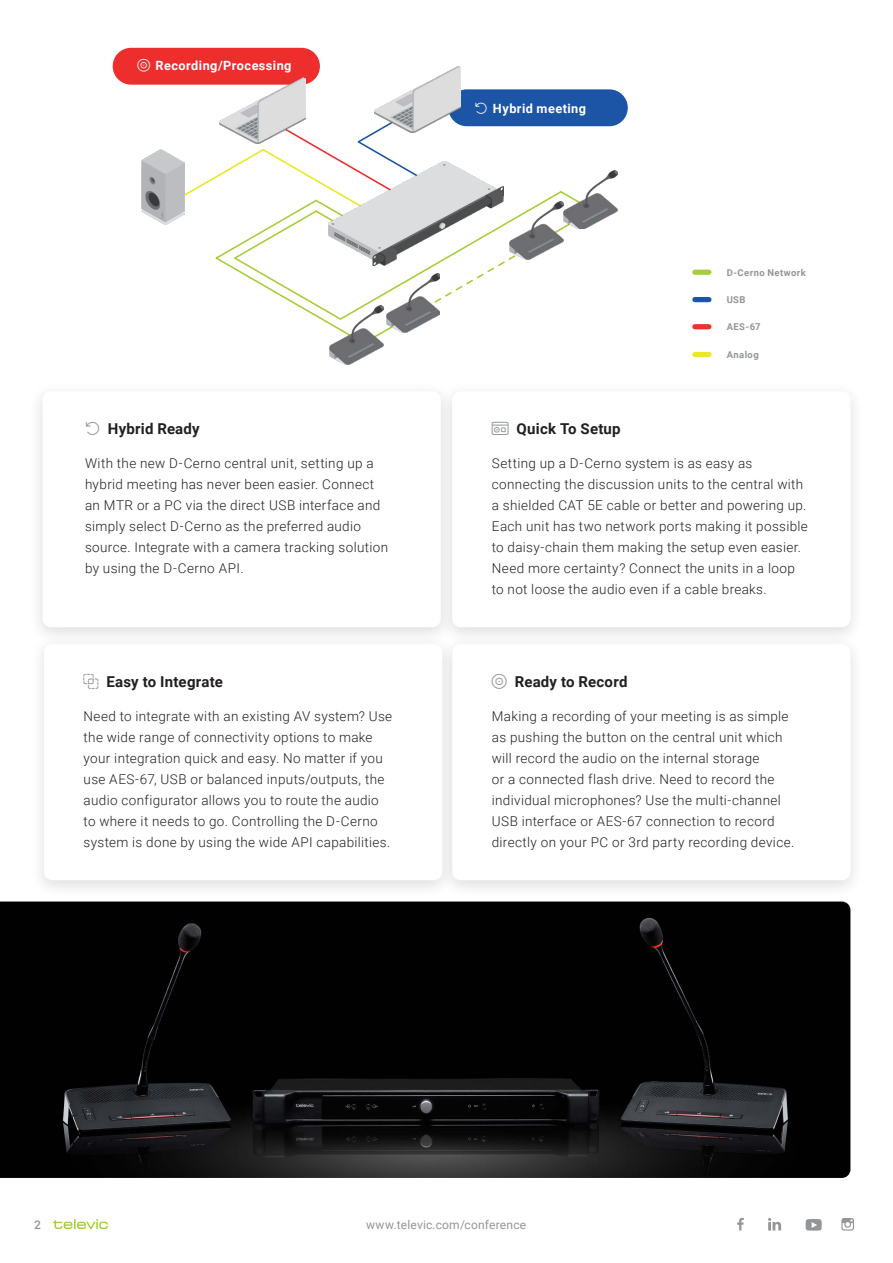
<style>
.page{position:relative;width:893px;height:1263px;background:#fff}
.page>*{position:absolute;margin:0;border:0;box-sizing:border-box;transform-origin:0 0}
.H3_-_title{font:700 15px "Roboto";letter-spacing:.015em;color:#231f20}
.H3_-_title-2{font:300 13.5px/21px "Roboto";letter-spacing:.025em;color:#231f20}
.P_-_Normal_text{font:300 13.5px/21px "Roboto";letter-spacing:.025em;color:#231f20}
.P_-_Normal_text-2{font:700 12.75px "Roboto";letter-spacing:.035em;color:#fff}
.t1{font:12px "Roboto";letter-spacing:.02em;color:#939598}
.t2{font:500 12px "Roboto";color:#939598}
.P_-_Normal_text-3{font:700 9.45px "Roboto";letter-spacing:.045em;color:#939598}
.s1{color:#939598}
</style>
<div class="page">
<div style="left:28px;top:381px;width:427px;height:265px;background:#231f20;opacity:.15"></div>
<div style="left:43px;top:391px;width:398px;height:236px;background:#fff;border-radius:9px"></div>
<div style="left:438px;top:381px;width:426px;height:265px;background:#f6f6f6"></div>
<div style="left:452px;top:391px;width:398px;height:236px;background:#fff;border-radius:9px"></div>
<div style="left:438px;top:634px;width:426px;height:265px;background:#f6f6f6"></div>
<div style="left:452px;top:644px;width:398px;height:236px;background:#fff;border-radius:9px"></div>
<div style="left:30px;top:634px;width:426px;height:265px;background:#f6f6f6"></div>
<div style="left:44px;top:644px;width:398px;height:236px;background:#fff;border-radius:9px"></div>
<div style="left:448px;top:89px;width:180px;height:37px;background:#1c55a5;border-radius:18px"></div>
<div style="left:113px;top:48px;width:207px;height:37px;background:#ee2d2d;border-radius:18px"></div>
<img style="left:0;top:901px;width:850px;height:277px">
<svg style="left:184px;top:113px;width:404px;height:234px"></svg>
<img style="left:142px;top:150px;width:42px;height:74px">
<img style="left:328px;top:161px;width:176px;height:104px">
<img style="left:329px;top:306px;width:54px;height:58px">
<img style="left:386px;top:274px;width:54px;height:58px">
<img style="left:510px;top:201px;width:53px;height:59px">
<img style="left:564px;top:171px;width:53px;height:58px">
<div style="left:695px;top:270px;width:14px;height:5px;background:#a6ce39"></div>
<div style="left:695px;top:297px;width:14px;height:5px;background:#1c55a5"></div>
<div style="left:695px;top:324px;width:14px;height:5px;background:#ee302e"></div>
<div style="left:695px;top:352px;width:14px;height:5px;background:#e9e72f"></div>
<img style="left:220px;top:78px;width:85px;height:65px">
<img style="left:375px;top:66px;width:85px;height:66px">
<svg style="left:53px;top:1219px;width:55px;height:10px"></svg>
<svg style="left:737px;top:1218px;width:7px;height:12px"></svg>
<svg style="left:805px;top:1219px;width:17px;height:11px"></svg>
<svg style="left:841px;top:1218px;width:13px;height:12px"></svg>
<svg style="left:768px;top:1218px;width:13px;height:12px"></svg>
<p class="P_-_Normal_text-2" style="left:156px;top:57px;width:137px">Recording/Processing</p>
<p class="H3_-_title" style="left:85px;top:418px;width:116px"><span class="s1">□□▼▼●▼</span> Hybrid Ready</p>
<p class="P_-_Normal_text" style="left:85px;top:452px;width:305px">With the new D-Cerno central unit, setting up a hybrid meeting has never been easier. Connect an MTR or a PC via the direct USB interface and simply select D-Cerno as the preferred audio source. Integrate with a camera tracking solution by using the D-Cerno API.</p>
<p class="H3_-_title" style="left:107px;top:671px;width:118px">Easy to Integrate</p>
<p class="H3_-_title-2" style="left:84px;top:705px;width:310px">Need to integrate with an existing AV system? Use the wide range of connectivity options to make your integration quick and easy. No matter if you use AES-67, USB or balanced inputs/outputs, the audio configurator allows you to route the audio to where it needs to go. Controlling the D-Cerno system is done by using the wide API capabilities.</p>
<p class="P_-_Normal_text-2" style="left:475px;top:99px;width:113px">↺ Hybrid meeting</p>
<p class="P_-_Normal_text-3" style="left:727px;top:266px;width:81px">D-Cerno Network</p>
<p class="P_-_Normal_text-3" style="left:727px;top:293px;width:21px">USB</p>
<p class="P_-_Normal_text-3" style="left:727px;top:320px;width:36px">AES-67</p>
<p class="P_-_Normal_text-3" style="left:727px;top:348px;width:34px">Analog</p>
<p class="H3_-_title" style="left:517px;top:418px;width:106px">Quick To Setup</p>
<p class="P_-_Normal_text" style="left:492px;top:452px;width:318px">Setting up a D-Cerno system is as easy as connecting the discussion units to the central with a shielded CAT 5E cable or better and powering up.<br>Each unit has two network ports making it possible to daisy-chain them making the setup even easier.<br>Need more certainty? Connect the units in a loop to not loose the audio even if a cable breaks.</p>
<p class="H3_-_title" style="left:515px;top:671px;width:114px">Ready to Record</p>
<p class="H3_-_title-2" style="left:492px;top:705px;width:304px">Making a recording of your meeting is as simple as pushing the button on the central unit which will record the audio on the internal storage<br>or a connected flash drive. Need to record the individual microphones? Use the multi-channel USB interface or AES-67 connection to record directly on your PC or 3rd party recording device.</p>
<p class="t2" style="left:34px;top:1216px;width:8px">2</p>
<p class="t1" style="left:366px;top:1217px;width:162px">www.televic.com/conference</p>
</div>
